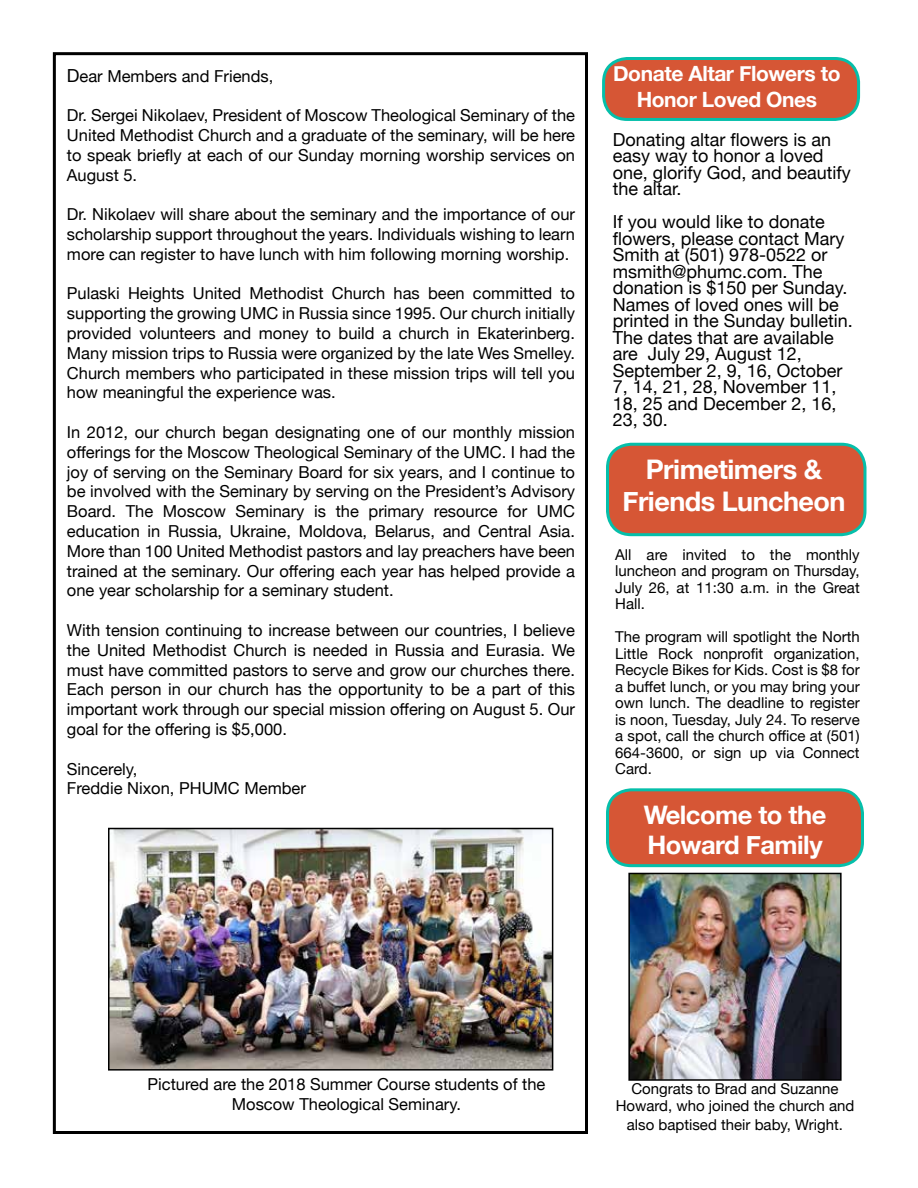
<style>
.page{position:relative;width:918px;height:1188px;background:#fff}
.page>*{position:absolute;margin:0;border:0;box-sizing:border-box;transform-origin:0 0}
.t1{font:700 27px/32.4px "Helvetica Neue";letter-spacing:-.02em;color:#fff;text-align:center}
.t2{font:700 25.5px/30.6px "Helvetica Neue";letter-spacing:-.02em;color:#fff}
.t3{font:700 21px/25.2px "Helvetica Neue";letter-spacing:-.02em;color:#fff;text-align:center}
.t4{font:18px/16.5px "Helvetica Neue";color:#000}
.t5{font:16.5px/19.8px "Helvetica Neue";color:#000;text-align:justify}
.t6{font:15px/16.5px "Helvetica Neue";color:#000;text-align:justify}
.s1{font-size:18px}
</style>
<div class="page">
<div style="left:607px;top:790px;width:255px;height:76px;background:#d65635;border-radius:24px"></div>
<div style="left:606px;top:788px;width:258px;height:79px;border:3px solid #05bfaa;border-radius:24px"></div>
<div style="left:607px;top:444px;width:258px;height:91px;background:#d65635;border-radius:24px"></div>
<div style="left:606px;top:443px;width:260px;height:93px;border:3px solid #05bfaa;border-radius:24px"></div>
<div style="left:604px;top:58px;width:255px;height:61px;background:#d65635;border-radius:24px"></div>
<div style="left:602px;top:57px;width:258px;height:64px;border:3px solid #05bfaa;border-radius:24px"></div>
<img style="left:631px;top:876px;width:208px;height:202px">
<div style="left:628px;top:873px;width:214px;height:208px;border:2px solid #000"></div>
<img style="left:111px;top:831px;width:439px;height:237px">
<div style="left:108px;top:828px;width:445px;height:243px;border:2px solid #000"></div>
<div style="left:53px;top:52px;width:535px;height:1082px;border:3px solid #000"></div>
<p class="t5" style="left:67px;top:67px;width:208px"><span class="s1">D</span>ear Members and Friends,</p>
<p class="t5" style="left:67px;top:106px;width:510px">Dr. Sergei Nikolaev, President of Moscow Theological Seminary of the United Methodist Church and a graduate of the seminary, will be here to speak briefly at each of our Sunday morning worship services on August 5.</p>
<p class="t5" style="left:67px;top:205px;width:510px">Dr. Nikolaev will share about the seminary and the importance of our scholarship support throughout the years. Individuals wishing to learn more can register to have lunch with him following morning worship.</p>
<p class="t5" style="left:67px;top:285px;width:510px">Pulaski Heights United Methodist Church has been committed to supporting the growing UMC in Russia since 1995. Our church initially provided volunteers and money to build a church in Ekaterinberg.<br>Many mission trips to Russia were organized by the late Wes Smelley.<br>Church members who participated in these mission trips will tell you how meaningful the experience was.</p>
<p class="t5" style="left:67px;top:423px;width:510px">In 2012, our church began designating one of our monthly mission offerings for the Moscow Theological Seminary of the UMC. I had the joy of serving on the Seminary Board for six years, and I continue to be involved with the Seminary by serving on the President’s Advisory Board. The Moscow Seminary is the primary resource for UMC education in Russia, Ukraine, Moldova, Belarus, and Central Asia.<br>More than 100 United Methodist pastors and lay preachers have been trained at the seminary. Our offering each year has helped provide a one year scholarship for a seminary student.</p>
<p class="t5" style="left:67px;top:621px;width:510px">With tension continuing to increase between our countries, I believe the United Methodist Church is needed in Russia and Eurasia. We must have committed pastors to serve and grow our churches there.<br>Each person in our church has the opportunity to be a part of this important work through our special mission offering on August 5. Our goal for the offering is $5,000.</p>
<p class="t5" style="left:67px;top:760px;width:240px">Sincerely,<br>Freddie Nixon, PHUMC Member</p>
<p class="t3" style="left:613px;top:62px;width:229px">Donate Altar Flowers to<br>Honor Loved Ones</p>
<p class="t4" style="left:613px;top:132px;width:240px">Donating altar flowers is an easy way to honor a loved one, glorify God, and beautify the altar.</p>
<p class="t4" style="left:613px;top:215px;width:242px">If you would like to donate flowers, please contact Mary<br>Smith at (501) 978-0522 or msmith@phumc.com. The donation is $150 per Sunday.<br>Names of loved ones will be printed in the Sunday bulletin.<br>The dates that are available are July 29, August 12,<br>September 2, 9, 16, October<br>7, 14, 21, 28, November 11,<br>18, 25 and December 2, 16,<br>23, 30.</p>
<h1 class="t1" style="left:623px;top:454px;width:224px">Primetimers &amp;<br>Friends Luncheon</h1>
<p class="t6" style="left:615px;top:547px;width:246px">All are invited to the monthly luncheon and program on Thursday, July 26, at 11:30 a.m. in the Great Hall.</p>
<p class="t6" style="left:615px;top:630px;width:246px">The program will spotlight the North Little Rock nonprofit organization, Recycle Bikes for Kids. Cost is $8 for a buffet lunch, or you may bring your own lunch. The deadline to register is noon, Tuesday, July 24. To reserve a spot, call the church office at (501)<br>664-3600, or sign up via Connect Card.</p>
<h2 class="t2" style="left:644px;top:800px;width:184px">Welcome to the<br>Howard Family</h2>
<p class="t5" style="left:147px;top:1076px;width:399px;text-align:center">Pictured are the 2018 Summer Course students of the<br>Moscow Theological Seminary.</p>
<p class="t6" style="left:616px;top:1082px;width:240px;text-align:center">Congrats to Brad and Suzanne<br>Howard, who joined the church and</p>
<p class="t6" style="left:627px;top:1118px;width:218px">also baptised their baby, Wright.</p>
</div>
